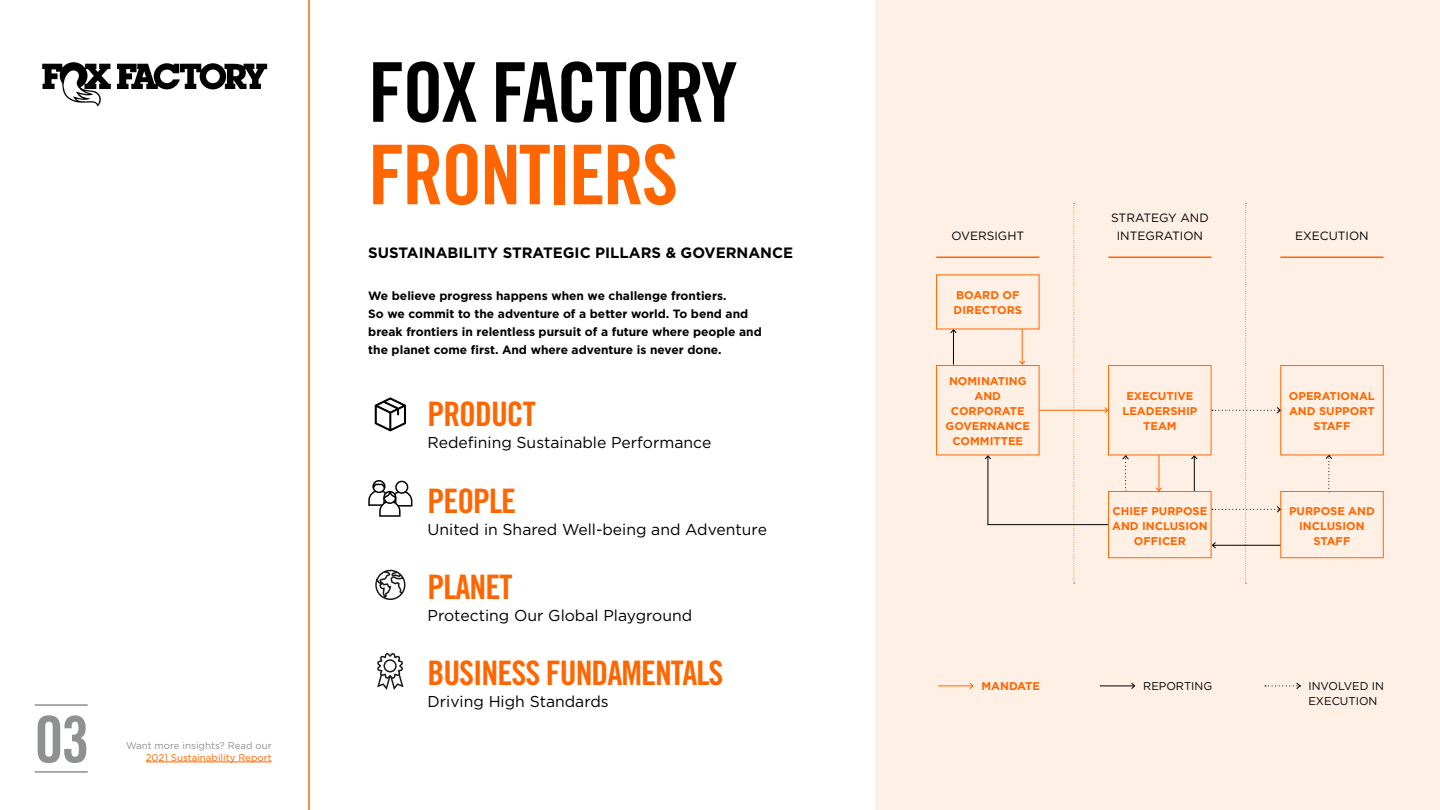
<style>
.page{position:relative;width:1440px;height:810px;background:#fff}
.page>*{position:absolute;margin:0;border:0;box-sizing:border-box;transform-origin:0 0}
.t1{font:82.5px "Trade Gothic LT Std Bd Cn 20";letter-spacing:-.03em;color:#000}
.t2{font:82.5px "Trade Gothic LT Std Bd Cn 20";letter-spacing:-.03em;color:#f60}
.t3{font:64.2px "Trade Gothic LT Std Bd Cn 20";color:#8e9091}
.t4{font:33.75px "Trade Gothic LT Std Bd Cn 20";letter-spacing:-.03em;color:#f60}
.t5{font:15.75px "Gotham";color:#000}
.t6{font:700 15px "Gotham";color:#000}
.t7{font:700 12px/18px "Gotham";color:#000}
.t8{font:12px/18px "Gotham";color:#000;text-align:center}
.t9{font:700 11.25px/15px "Gotham";color:#f60;text-align:center}
.t10{font:11.25px/15px "Gotham";color:#000}
.t11{font:9.75px "Gotham";color:#8e9091}
.t12{font:9.75px "Gotham";color:#f60}
</style>
<div class="page">
<div style="left:876px;top:0;width:564px;height:810px;background:#fff0e6"></div>
<hr style="left:146px;top:762px;width:126px;height:1px;background:#f60">
<div style="left:372px;top:480px;width:14px;height:13px;border:2px solid #000;border-radius:50%"></div>
<div style="left:395px;top:481px;width:13px;height:13px;border:2px solid #000;border-radius:50%"></div>
<svg style="left:368px;top:483px;width:45px;height:34px"></svg>
<svg style="left:375px;top:397px;width:31px;height:35px"></svg>
<svg style="left:375px;top:569px;width:31px;height:31px"></svg>
<svg style="left:377px;top:653px;width:27px;height:37px"></svg>
<div style="left:384px;top:660px;width:12px;height:12px;background:#fff;border-radius:50%"></div>
<div style="left:384px;top:659px;width:13px;height:13px;border:2px solid #1a1a1a;border-radius:50%"></div>
<hr style="left:938px;top:686px;width:35px;height:1px;background:#f60">
<svg style="left:969px;top:682px;width:5px;height:7px"></svg>
<hr style="left:1100px;top:686px;width:35px;height:1px;background:#000">
<svg style="left:1131px;top:683px;width:5px;height:6px"></svg>
<svg style="left:1265px;top:682px;width:36px;height:7px"></svg>
<hr style="left:1108px;top:257px;width:104px;height:1px;background:#f60">
<hr style="left:1159px;top:455px;width:1px;height:36px;background:#f60">
<svg style="left:1156px;top:487px;width:6px;height:4px"></svg>
<svg style="left:1121px;top:455px;width:9px;height:36px"></svg>
<hr style="left:1194px;top:456px;width:1px;height:35px;background:#000">
<svg style="left:1190px;top:455px;width:8px;height:5px"></svg>
<svg style="left:1211px;top:203px;width:70px;height:381px"></svg>
<div style="left:1108px;top:365px;width:103px;height:90px;border:1px solid #f60"></div>
<div style="left:1108px;top:491px;width:103px;height:67px;border:1px solid #f60"></div>
<hr style="left:1280px;top:257px;width:104px;height:1px;background:#f60">
<svg style="left:1325px;top:455px;width:8px;height:34px"></svg>
<div style="left:1280px;top:365px;width:104px;height:90px;border:1px solid #f60"></div>
<div style="left:1280px;top:491px;width:104px;height:67px;border:1px solid #f60"></div>
<hr style="left:936px;top:257px;width:103px;height:1px;background:#f60">
<hr style="left:953px;top:330px;width:1px;height:35px;background:#000">
<svg style="left:950px;top:329px;width:7px;height:4px"></svg>
<div style="left:936px;top:275px;width:103px;height:54px;border:1px solid #f60"></div>
<div style="left:936px;top:365px;width:103px;height:90px;border:1px solid #f60"></div>
<svg style="left:984px;top:203px;width:125px;height:381px"></svg>
<svg style="left:117px;top:63px;width:150px;height:26px"></svg>
<svg style="left:42px;top:62px;width:69px;height:45px"></svg>
<hr style="left:308px;top:0;width:2px;height:810px;background:#f60">
<hr style="left:35px;top:704px;width:53px;height:2px;background:#8e9091">
<hr style="left:35px;top:771px;width:53px;height:2px;background:#8e9091">
<h2 class="t3" style="left:35px;top:700px;width:57px">03</h2>
<p class="t11" style="left:126px;top:739px;width:147px">Want more insights? Read our</p>
<p class="t12" style="left:146px;top:751px;width:127px">2021 Sustainability Report</p>
<h1 class="t1" style="left:368px;top:42px;width:371px">FOX FACTORY</h1>
<h1 class="t2" style="left:368px;top:125px;width:312px">FRONTIERS</h1>
<p class="t6" style="left:368px;top:243px;width:427px">SUSTAINABILITY STRATEGIC PILLARS &amp; GOVERNANCE</p>
<p class="t7" style="left:368px;top:286px;width:395px">We believe progress happens when we challenge frontiers.<br>So we commit to the adventure of a better world. To bend and break frontiers in relentless pursuit of a future where people and the planet come first. And where adventure is never done.</p>
<h3 class="t4" style="left:428px;top:394px;width:110px">PRODUCT</h3>
<h3 class="t5" style="left:428px;top:433px;width:285px">Redefining Sustainable Performance</h3>
<h3 class="t4" style="left:428px;top:480px;width:90px">PEOPLE</h3>
<h3 class="t5" style="left:428px;top:519px;width:341px">United in Shared Well-being and Adventure</h3>
<h3 class="t4" style="left:428px;top:567px;width:86px">PLANET</h3>
<h3 class="t5" style="left:428px;top:606px;width:266px">Protecting Our Global Playground</h3>
<h3 class="t4" style="left:428px;top:652px;width:297px">BUSINESS FUNDAMENTALS</h3>
<h3 class="t5" style="left:428px;top:691px;width:183px">Driving High Standards</h3>
<p class="t8" style="left:951px;top:226px;width:74px">OVERSIGHT</p>
<p class="t9" style="left:954px;top:287px;width:70px;text-align:left">BOARD OF<br>DIRECTORS</p>
<p class="t9" style="left:946px;top:373px;width:86px">NOMINATING<br>AND<br>CORPORATE<br>GOVERNANCE<br>COMMITTEE</p>
<p class="t8" style="left:1111px;top:208px;width:99px">STRATEGY AND<br>INTEGRATION</p>
<p class="t9" style="left:1122px;top:388px;width:76px">EXECUTIVE<br>LEADERSHIP<br>TEAM</p>
<p class="t9" style="left:1112px;top:504px;width:97px">CHIEF PURPOSE<br>AND INCLUSION<br>OFFICER</p>
<p class="t8" style="left:1295px;top:226px;width:75px">EXECUTION</p>
<p class="t9" style="left:1289px;top:388px;width:87px">OPERATIONAL<br>AND SUPPORT<br>STAFF</p>
<p class="t9" style="left:1289px;top:504px;width:87px">PURPOSE AND<br>INCLUSION<br>STAFF</p>
<p class="t9" style="left:982px;top:678px;width:60px">MANDATE</p>
<p class="t10" style="left:1143px;top:678px;width:71px">REPORTING</p>
<p class="t10" style="left:1308px;top:678px;width:77px">INVOLVED IN<br>EXECUTION</p>
</div>
